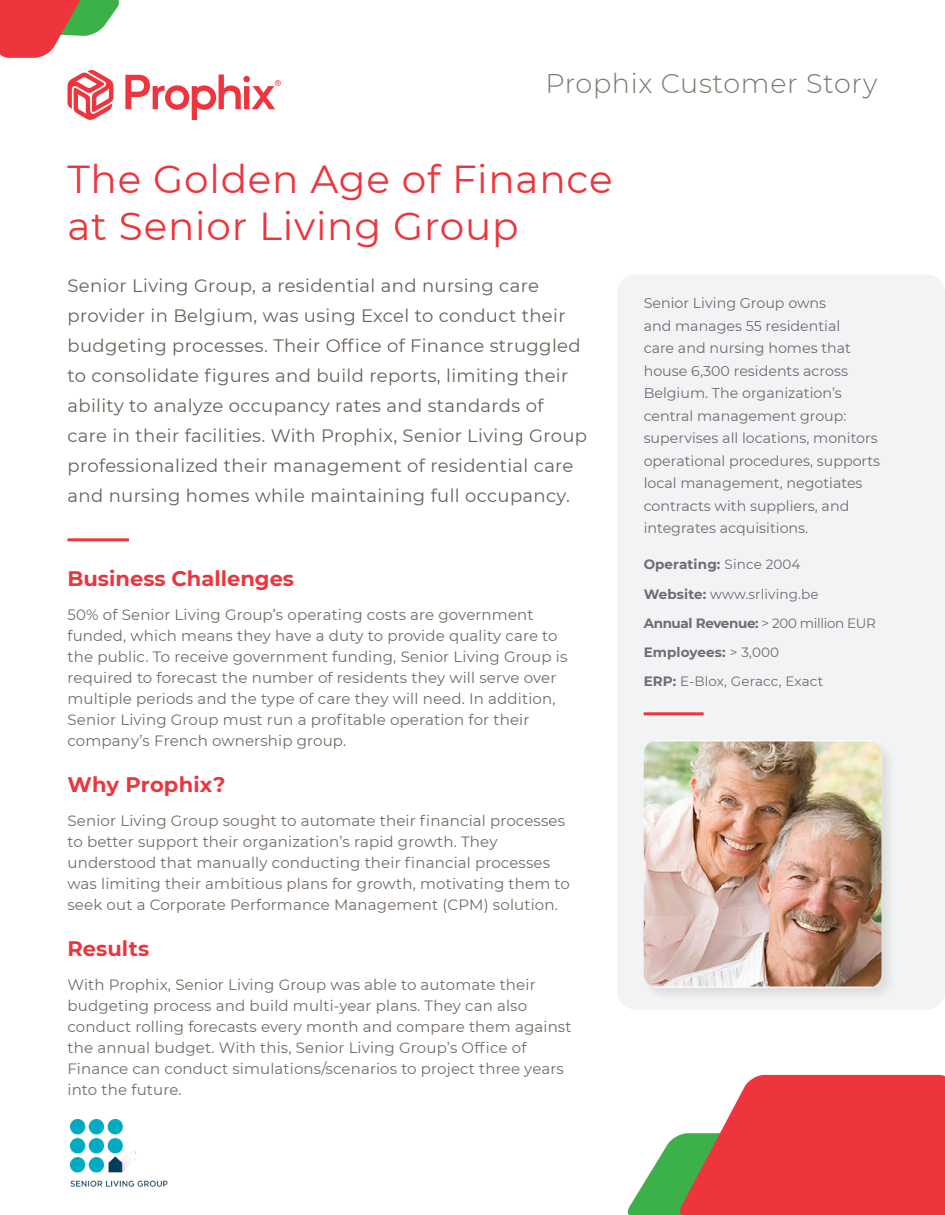
<style>
.page{position:relative;width:945px;height:1215px;background:#fff}
.page>*{position:absolute;margin:0;border:0;box-sizing:border-box;transform-origin:0 0}
.t1{font:39px/46.8px "Montserrat";letter-spacing:.02em;color:#ee353d}
.t2{font:300 27px "Montserrat";letter-spacing:.025em;color:#7f776f}
.t3{font:700 21px "Montserrat";color:#ee353d}
.t4{font:18px/30px "Montserrat";letter-spacing:.02em;color:#696159}
.t5{font:15px/21px "Montserrat";letter-spacing:.01em;color:#746b63}
.t6{font:14.25px/22.5px "Montserrat";color:#6c6d70}
.t7{font:13.5px "Montserrat";letter-spacing:.01em;color:#6c6d70}
.t8{font:700 13.5px "Montserrat";letter-spacing:.005em;color:#6c6d70}
.t9{font:700 13.5px "Montserrat";letter-spacing:-.025em;color:#6c6d70}
.s1{font-weight:400}
.s2{font-weight:700}
</style>
<div class="page">
<img style="left:70px;top:1119px;width:98px;height:68px">
<svg style="left:0;top:0;width:119px;height:58px"></svg>
<svg style="left:627px;top:1075px;width:318px;height:140px"></svg>
<div style="left:617px;top:275px;width:328px;height:735px;background:#f2f3f4;border-radius:18px"></div>
<hr style="left:68px;top:538px;width:61px;height:3px;background:#ee353d">
<div style="left:643px;top:739px;width:253px;height:263px;background:#e9eaeb"></div>
<img style="left:644px;top:741px;width:238px;height:246px">
<hr style="left:644px;top:712px;width:60px;height:3px;background:#ee353d">
<svg style="left:125px;top:75px;width:156px;height:45px"></svg>
<svg style="left:68px;top:70px;width:45px;height:50px"></svg>
<p class="t2" style="left:545px;top:66px;width:334px">Prophix Customer Story</p>
<p class="t1" style="left:68px;top:154px;width:547px">The Golden Age of Finance at Senior Living Group</p>
<p class="t4" style="left:68px;top:270px;width:521px">Senior Living Group, a residential and nursing care provider in Belgium, was using Excel to conduct their budgeting processes. Their Office of Finance struggled to consolidate figures and build reports, limiting their ability to analyze occupancy rates and standards of care in their facilities. With Prophix, Senior Living Group professionalized their management of residential care and nursing homes while maintaining full occupancy.</p>
<p class="t3" style="left:68px;top:563px;width:228px">Business Challenges</p>
<p class="t5" style="left:68px;top:604px;width:501px">50% of Senior Living Group’s operating costs are government funded, which means they have a duty to provide quality care to the public. To receive government funding, Senior Living Group is required to forecast the number of residents they will serve over multiple periods and the type of care they will need. In addition, Senior Living Group must run a profitable operation for their company’s French ownership group.</p>
<p class="t3" style="left:68px;top:769px;width:159px">Why Prophix?</p>
<p class="t5" style="left:68px;top:810px;width:504px">Senior Living Group sought to automate their financial processes to better support their organization’s rapid growth. They understood that manually conducting their financial processes was limiting their ambitious plans for growth, motivating them to seek out a Corporate Performance Management (CPM) solution.</p>
<p class="t3" style="left:68px;top:933px;width:83px">Results</p>
<p class="t5" style="left:68px;top:974px;width:506px">With Prophix, Senior Living Group was able to automate their budgeting process and build multi-year plans. They can also conduct rolling forecasts every month and compare them against the annual budget. With this, Senior Living Group’s Office of Finance can conduct simulations/scenarios to project three years into the future.</p>
<p class="t6" style="left:644px;top:292px;width:238px">Senior Living Group owns<br>and manages 55 residential<br>care and nursing homes that house 6,300 residents across<br>Belgium. The organization’s central management group: supervises all locations, monitors operational procedures, supports local management, negotiates contracts with suppliers, and integrates acquisitions.</p>
<p class="t8" style="left:644px;top:555px;width:158px">Operating: <span class="s1">Since 2004</span></p>
<p class="t7" style="left:644px;top:585px;width:176px"><span class="s2">Website:</span> www.srliving.be</p>
<p class="t9" style="left:644px;top:613px;width:234px">Annual Revenue: <span class="s1">&gt; 200 million EUR</span></p>
<p class="t8" style="left:644px;top:643px;width:137px">Employees: <span class="s1">&gt; 3,000</span></p>
<p class="t7" style="left:644px;top:672px;width:181px"><span class="s2">ERP:</span> E-Blox, Geracc, Exact</p>
</div>
